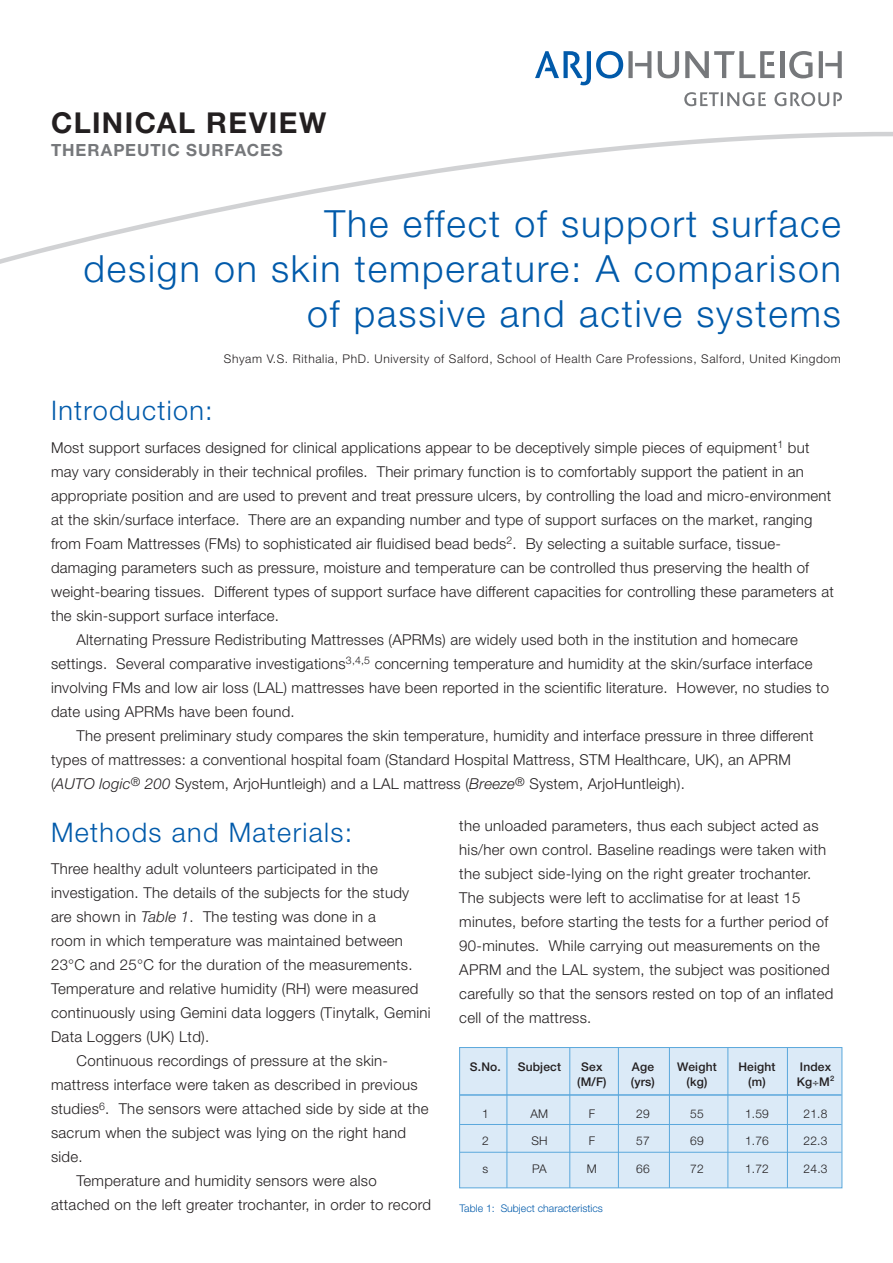
<style>
.page{position:relative;width:893px;height:1263px;background:#fff}
.page>*{position:absolute;margin:0;border:0;box-sizing:border-box;transform-origin:0 0}
.t1{font:300 37.5px/45px "Helvetica Neue LT Pro";letter-spacing:.05em;color:#015aaa;text-align:right}
.t2{font:700 28.8px "Helvetica Neue LT Pro";letter-spacing:.05em;color:#231f20}
.t3{font:300 27px "Helvetica Neue LT Pro";letter-spacing:.05em;color:#015aaa}
.t4{font:700 16.8px "Helvetica Neue LT Pro";letter-spacing:.055em;color:#76787b}
.t5{font:300 15px/24px "Helvetica Neue LT Pro";letter-spacing:.015em;color:#231f20}
.t6{font:300 12px "Helvetica Neue LT Pro";letter-spacing:.05em;color:#231f20}
.t7{font:500 12px "Helvetica Neue LT Pro";letter-spacing:.015em;color:#231f20}
.t8{font:300 10.5px "Helvetica Neue LT Pro";color:#015aaa}
.s1{font-style:italic}
</style>
<div class="page">
<svg style="left:0;top:132px;width:893px;height:132px"></svg>
<svg style="left:535px;top:51px;width:116px;height:34px"></svg>
<svg style="left:819px;top:51px;width:23px;height:27px"></svg>
<svg style="left:789px;top:51px;width:23px;height:27px"></svg>
<hr style="left:781px;top:51px;width:4px;height:27px;background:#76787b">
<svg style="left:658px;top:51px;width:21px;height:27px"></svg>
<svg style="left:685px;top:51px;width:90px;height:27px"></svg>
<svg style="left:684px;top:92px;width:158px;height:14px"></svg>
<div style="left:460px;top:1047px;width:382px;height:141px;background:#dbeaf7"></div>
<hr style="left:460px;top:1094px;width:382px;height:2px;background:#5ba8dc">
<hr style="left:460px;top:1124px;width:382px;height:1px;background:#5ba8dc">
<hr style="left:460px;top:1152px;width:382px;height:1px;background:#5ba8dc">
<div style="left:459px;top:1047px;width:383px;height:141px;border:1px solid #5ba8dc"></div>
<hr style="left:507px;top:1047px;width:1px;height:141px;background:#5ba8dc">
<hr style="left:569px;top:1047px;width:1px;height:141px;background:#5ba8dc">
<hr style="left:618px;top:1047px;width:1px;height:141px;background:#5ba8dc">
<hr style="left:669px;top:1047px;width:1px;height:141px;background:#5ba8dc">
<hr style="left:727px;top:1047px;width:1px;height:141px;background:#5ba8dc">
<hr style="left:787px;top:1047px;width:1px;height:141px;background:#5ba8dc">
<h2 class="t2" style="left:51px;top:105px;width:277px">CLINICAL REVIEW</h2>
<p class="t4" style="left:51px;top:140px;width:233px">THERAPEUTIC SURFACES</p>
<h1 class="t1" style="left:84px;top:200px;width:759px">The effect of support surface<br>design on skin temperature: A comparison of passive and active systems</h1>
<p class="t6" style="left:224px;top:351px;width:618px">Shyam V.S. Rithalia, PhD. University of Salford, School of Health Care Professions, Salford, United Kingdom</p>
<h3 class="t3" style="left:51px;top:394px;width:163px">Introduction:</h3>
<p class="t5" style="left:51px;top:435px;width:760px">Most support surfaces designed for clinical applications appear to be deceptively simple pieces of equipment<sup>1</sup> but</p>
<p class="t5" style="left:51px;top:459px;width:754px">may vary considerably in their technical profiles. Their primary function is to comfortably support the patient in an</p>
<p class="t5" style="left:51px;top:483px;width:782px">appropriate position and are used to prevent and treat pressure ulcers, by controlling the load and micro-environment</p>
<p class="t5" style="left:51px;top:507px;width:763px">at the skin/surface interface. There are an expanding number and type of support surfaces on the market, ranging</p>
<p class="t5" style="left:51px;top:531px;width:731px">from Foam Mattresses (FMs) to sophisticated air fluidised bead beds<sup>2</sup>. By selecting a suitable surface, tissue-</p>
<p class="t5" style="left:51px;top:555px;width:760px">damaging parameters such as pressure, moisture and temperature can be controlled thus preserving the health of</p>
<p class="t5" style="left:51px;top:579px;width:784px">weight-bearing tissues. Different types of support surface have different capacities for controlling these parameters at</p>
<p class="t5" style="left:51px;top:603px;width:229px">the skin-support surface interface.</p>
<p class="t5" style="left:77px;top:627px;width:723px">Alternating Pressure Redistributing Mattresses (APRMs) are widely used both in the institution and homecare</p>
<p class="t5" style="left:51px;top:651px;width:763px">settings. Several comparative investigations<sup>3,4,5</sup> concerning temperature and humidity at the skin/surface interface</p>
<p class="t5" style="left:51px;top:675px;width:780px">involving FMs and low air loss (LAL) mattresses have been reported in the scientific literature. However, no studies to</p>
<p class="t5" style="left:51px;top:699px;width:245px">date using APRMs have been found.</p>
<p class="t5" style="left:77px;top:723px;width:738px">The present preliminary study compares the skin temperature, humidity and interface pressure in three different</p>
<p class="t5" style="left:51px;top:747px;width:741px">types of mattresses: a conventional hospital foam (Standard Hospital Mattress, STM Healthcare, UK), an APRM</p>
<p class="t5" style="left:51px;top:771px;width:635px">(<span class="s1">AUTO logic</span><sup>®</sup> <span class="s1">200</span> System, ArjoHuntleigh) and a LAL mattress (<span class="s1">Breeze</span><sup>®</sup> System, ArjoHuntleigh).</p>
<h3 class="t3" style="left:51px;top:816px;width:303px">Methods and Materials:</h3>
<p class="t5" style="left:51px;top:857px;width:329px">Three healthy adult volunteers participated in the</p>
<p class="t5" style="left:51px;top:881px;width:360px">investigation. The details of the subjects for the study</p>
<p class="t5" style="left:51px;top:905px;width:326px">are shown in <span class="s1">Table 1</span>. The testing was done in a</p>
<p class="t5" style="left:51px;top:929px;width:353px">room in which temperature was maintained between</p>
<p class="t5" style="left:51px;top:953px;width:363px">23°C and 25°C for the duration of the measurements.</p>
<p class="t5" style="left:51px;top:977px;width:369px">Temperature and relative humidity (RH) were measured</p>
<p class="t5" style="left:51px;top:1001px;width:381px">continuously using Gemini data loggers (Tinytalk, Gemini</p>
<p class="t5" style="left:51px;top:1025px;width:160px">Data Loggers (UK) Ltd).</p>
<p class="t5" style="left:77px;top:1049px;width:313px">Continuous recordings of pressure at the skin-</p>
<p class="t5" style="left:51px;top:1073px;width:368px">mattress interface were taken as described in previous</p>
<p class="t5" style="left:51px;top:1097px;width:379px">studies<sup>6</sup>. The sensors were attached side by side at the</p>
<p class="t5" style="left:51px;top:1121px;width:357px">sacrum when the subject was lying on the right hand</p>
<p class="t5" style="left:51px;top:1145px;width:33px">side.</p>
<p class="t5" style="left:77px;top:1169px;width:302px">Temperature and humidity sensors were also</p>
<p class="t5" style="left:51px;top:1193px;width:382px">attached on the left greater trochanter, in order to record</p>
<p class="t5" style="left:459px;top:814px;width:376px">the unloaded parameters, thus each subject acted as his/her own control. Baseline readings were taken with the subject side-lying on the right greater trochanter.<br>The subjects were left to acclimatise for at least 15 minutes, before starting the tests for a further period of 90-minutes. While carrying out measurements on the APRM and the LAL system, the subject was positioned carefully so that the sensors rested on top of an inflated cell of the mattress.</p>
<p class="t7" style="left:470px;top:1059px;width:32px">S.No.</p>
<p class="t7" style="left:518px;top:1059px;width:45px">Subject</p>
<p class="t7" style="left:581px;top:1059px;width:23px">Sex</p>
<p class="t7" style="left:632px;top:1059px;width:24px">Age</p>
<p class="t7" style="left:677px;top:1059px;width:41px">Weight</p>
<p class="t7" style="left:738px;top:1059px;width:39px">Height</p>
<p class="t7" style="left:800px;top:1059px;width:33px">Index</p>
<p class="t7" style="left:577px;top:1074px;width:31px">(M/F)</p>
<p class="t7" style="left:631px;top:1074px;width:26px">(yrs)</p>
<p class="t7" style="left:687px;top:1074px;width:22px">(kg)</p>
<p class="t7" style="left:748px;top:1074px;width:19px">(m)</p>
<p class="t7" style="left:797px;top:1074px;width:39px">Kg M<sup>2</sup></p>
<p class="t6" style="left:482px;top:1106px;width:8px">1</p>
<p class="t6" style="left:531px;top:1106px;width:19px">AM</p>
<p class="t6" style="left:589px;top:1106px;width:8px">F</p>
<p class="t6" style="left:636px;top:1106px;width:15px">29</p>
<p class="t6" style="left:690px;top:1106px;width:15px">55</p>
<p class="t6" style="left:745px;top:1106px;width:25px">1.59</p>
<p class="t6" style="left:804px;top:1106px;width:25px">21.8</p>
<p class="t6" style="left:482px;top:1134px;width:8px">2</p>
<p class="t6" style="left:531px;top:1134px;width:18px">SH</p>
<p class="t6" style="left:589px;top:1134px;width:8px">F</p>
<p class="t6" style="left:636px;top:1134px;width:15px">57</p>
<p class="t6" style="left:690px;top:1134px;width:15px">69</p>
<p class="t6" style="left:745px;top:1134px;width:25px">1.76</p>
<p class="t6" style="left:804px;top:1134px;width:25px">22.3</p>
<p class="t6" style="left:483px;top:1161px;width:7px">s</p>
<p class="t6" style="left:532px;top:1161px;width:16px">PA</p>
<p class="t6" style="left:587px;top:1161px;width:11px">M</p>
<p class="t6" style="left:636px;top:1161px;width:15px">66</p>
<p class="t6" style="left:690px;top:1161px;width:15px">72</p>
<p class="t6" style="left:745px;top:1161px;width:25px">1.72</p>
<p class="t6" style="left:804px;top:1161px;width:25px">24.3</p>
<p class="t8" style="left:460px;top:1202px;width:145px">Table 1: Subject characteristics</p>
</div>
